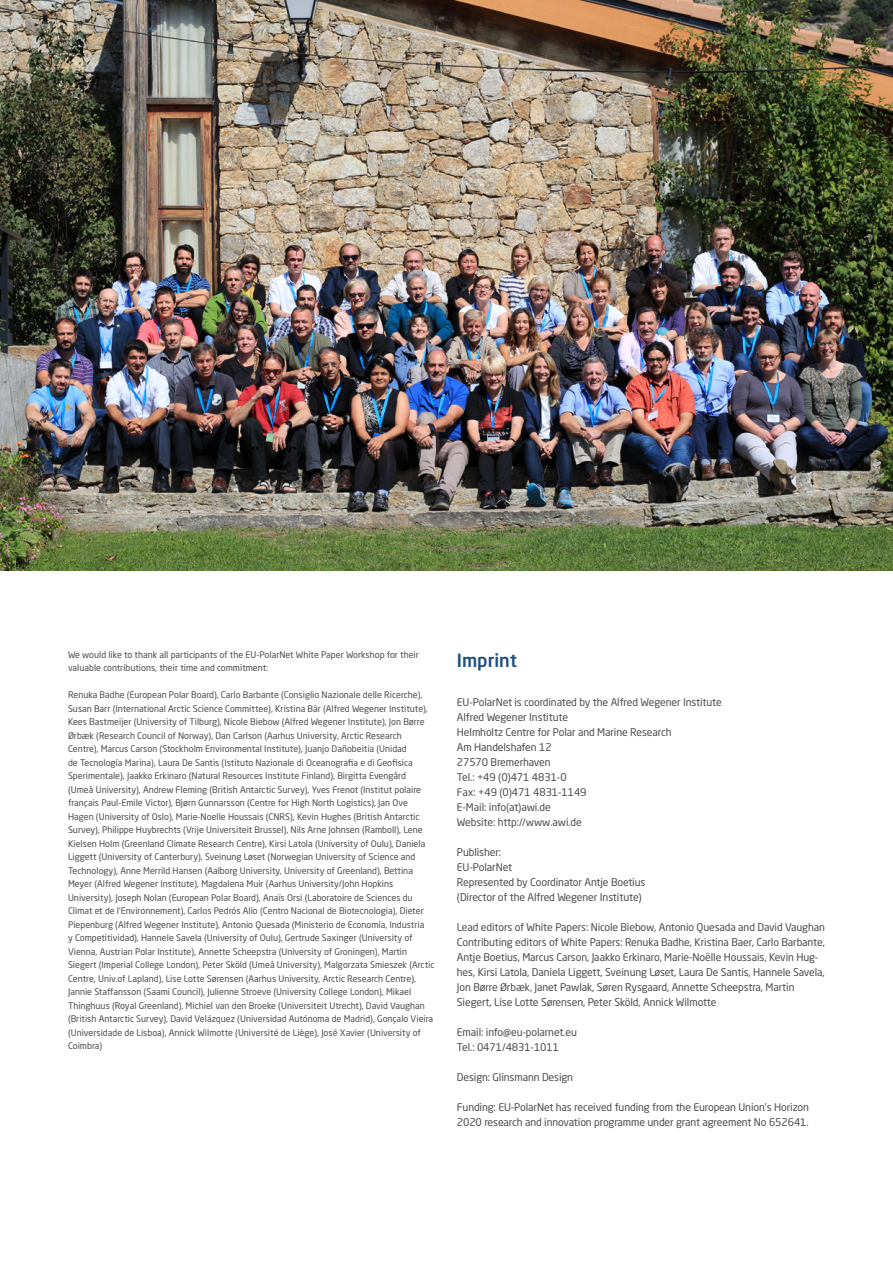
<style>
.page{position:relative;width:893px;height:1263px;background:#fff}
.page>*{position:absolute;margin:0;border:0;box-sizing:border-box;transform-origin:0 0}
.Subhead{font:500 18px "Neo Sans W1 G";color:#22517d}
.Legende{font:10.5px/15px "Neo Sans W1 G";letter-spacing:-.01em;color:#4b4c4d}
.Kolumnentitel{font:9px/13.5px "Neo Sans W1 G";color:#4b4c4d}
</style>
<div class="page">
<img style="left:0;top:0;width:893px;height:570px">
<p class="Kolumnentitel" style="left:68px;top:647px;width:352px">We would like to thank all participants of the EU-PolarNet White Paper Workshop for their valuable contributions, their time and commitment:</p>
<p class="Kolumnentitel" style="left:68px;top:688px;width:368px">Renuka Badhe (European Polar Board), Carlo Barbante (Consiglio Nazionale delle Ricerche), Susan Barr (International Arctic Science Committee), Kristina Bär (Alfred Wegener Institute), Kees Bastmeijer (University of Tilburg), Nicole Biebow (Alfred Wegener Institute), Jon Børre Ørbæk (Research Council of Norway), Dan Carlson (Aarhus University, Arctic Research Centre), Marcus Carson (Stockholm Environmental Institute), Juanjo Dañobeitia (Unidad<br>de Tecnología Marina), Laura De Santis (Istituto Nazionale di Oceanografia e di Geofisica Sperimentale), Jaakko Erkinaro (Natural Resources Institute Finland), Birgitta Evengård<br>(Umeå University), Andrew Fleming (British Antarctic Survey), Yves Frenot (Institut polaire français Paul-Emile Victor), Bjørn Gunnarsson (Centre for High North Logistics), Jan Ove Hagen (University of Oslo), Marie-Noelle Houssais (CNRS), Kevin Hughes (British Antarctic Survey), Philippe Huybrechts (Vrije Universiteit Brussel), Nils Arne Johnsen (Ramboll), Lene Kielsen Holm (Greenland Climate Research Centre), Kirsi Latola (University of Oulu), Daniela Liggett (University of Canterbury), Sveinung Løset (Norwegian University of Science and Technology), Anne Merrild Hansen (Aalborg University, University of Greenland), Bettina Meyer (Alfred Wegener Institute), Magdalena Muir (Aarhus University/John Hopkins University), Joseph Nolan (European Polar Board), Anaïs Orsi (Laboratoire de Sciences du Climat et de l’Environnement), Carlos Pedrós Alio (Centro Nacional de Biotecnologia), Dieter Piepenburg (Alfred Wegener Institute), Antonio Quesada (Ministerio de Economía, Industria<br>y Competitividad), Hannele Savela (University of Oulu), Gertrude Saxinger (University of Vienna, Austrian Polar Institute), Annette Scheepstra (University of Groningen), Martin Siegert (Imperial College London), Peter Sköld (Umeå University), Malgorzata Smieszek (Arctic Centre, Univ.of Lapland), Lise Lotte Sørensen (Aarhus University, Arctic Research Centre), Jannie Staffansson (Saami Council), Julienne Stroeve (University College London), Mikael Thinghuus (Royal Greenland), Michiel van den Broeke (Universiteit Utrecht), David Vaughan (British Antarctic Survey), David Velázquez (Universidad Autónoma de Madrid), Gonçalo Vieira (Universidade de Lisboa), Annick Wilmotte (Université de Liège), José Xavier (University of Coimbra)</p>
<p class="Subhead" style="left:457px;top:649px;width:62px">Imprint</p>
<p class="Legende" style="left:457px;top:694px;width:266px">EU-PolarNet is coordinated by the Alfred Wegener Institute</p>
<p class="Legende" style="left:457px;top:709px;width:113px">Alfred Wegener Institute</p>
<p class="Legende" style="left:457px;top:724px;width:216px">Helmholtz Centre for Polar and Marine Research</p>
<p class="Legende" style="left:457px;top:739px;width:96px">Am Handelshafen 12</p>
<p class="Legende" style="left:457px;top:754px;width:95px">27570 Bremerhaven</p>
<p class="Legende" style="left:457px;top:769px;width:111px">Tel.: +49 (0)471 4831-0</p>
<p class="Legende" style="left:457px;top:784px;width:131px">Fax: +49 (0)471 4831-1149</p>
<p class="Legende" style="left:457px;top:799px;width:95px">E-Mail: info(at)awi.de</p>
<p class="Legende" style="left:457px;top:814px;width:127px">Website: http://www.awi.de</p>
<p class="Legende" style="left:457px;top:844px;width:46px">Publisher:</p>
<p class="Legende" style="left:457px;top:859px;width:57px">EU-PolarNet</p>
<p class="Legende" style="left:457px;top:874px;width:190px">Represented by Coordinator Antje Boetius</p>
<p class="Legende" style="left:457px;top:889px;width:186px">(Director of the Alfred Wegener Institute)</p>
<p class="Legende" style="left:457px;top:919px;width:370px">Lead editors of White Papers: Nicole Biebow, Antonio Quesada and David Vaughan</p>
<p class="Legende" style="left:457px;top:934px;width:369px">Contributing editors of White Papers: Renuka Badhe, Kristina Baer, Carlo Barbante, Antje Boetius, Marcus Carson, Jaakko Erkinaro, Marie-Noëlle Houssais, Kevin Hug&shy;hes, Kirsi Latola, Daniela Liggett, Sveinung Løset, Laura De Santis, Hannele Savela, Jon Børre Ørbæk, Janet Pawlak, Søren Rysgaard, Annette Scheepstra, Martin Siegert, Lise Lotte Sørensen, Peter Sköld, Annick Wilmotte</p>
<p class="Legende" style="left:457px;top:1024px;width:121px">Email: info@eu-polarnet.eu</p>
<p class="Legende" style="left:457px;top:1039px;width:104px">Tel.: 0471/4831-1011</p>
<p class="Legende" style="left:457px;top:1069px;width:118px">Design: Glinsmann Design</p>
<p class="Legende" style="left:457px;top:1099px;width:353px">Funding: EU-PolarNet has received funding from the European Union’s Horizon<br>2020 research and innovation programme under grant agreement No 652641.</p>
</div>
